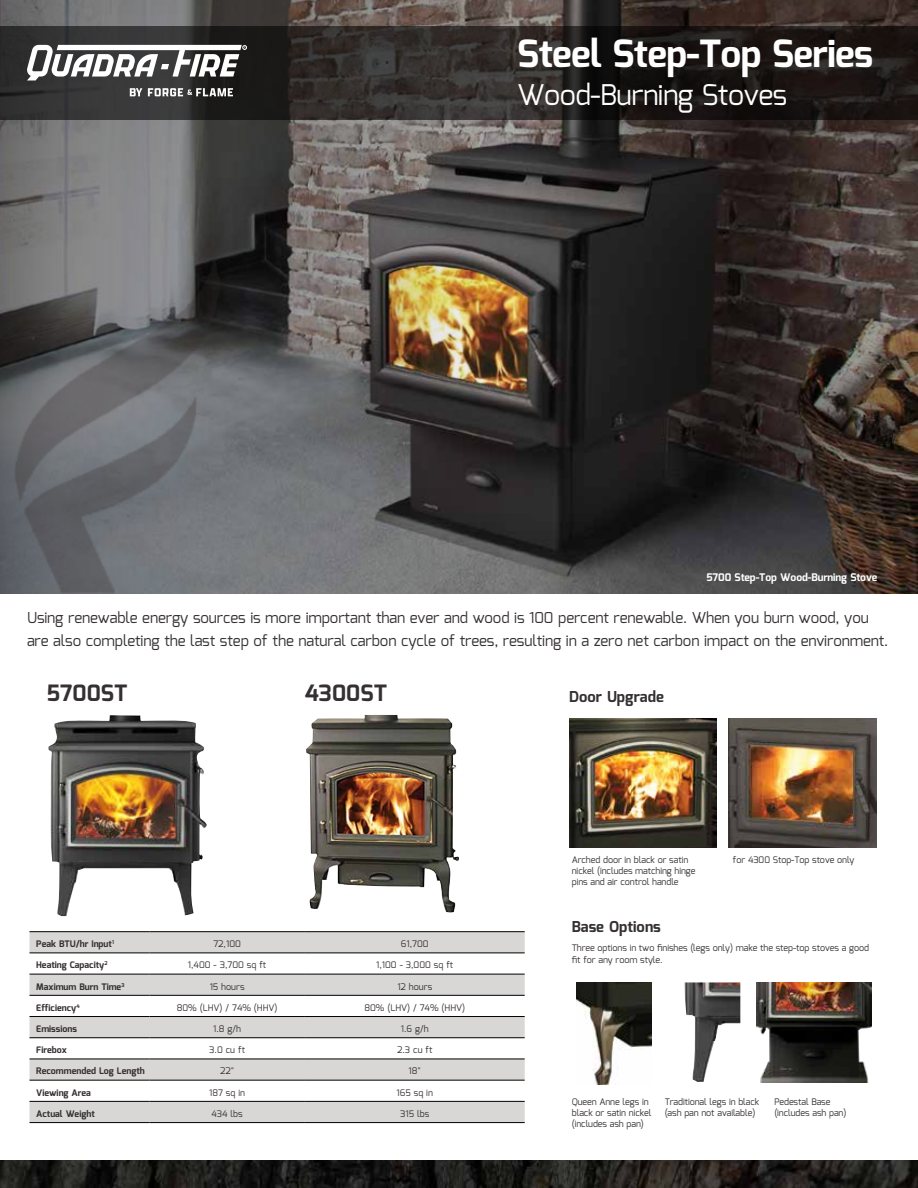
<style>
.page{position:relative;width:918px;height:1188px;background:#fff}
.page>*{position:absolute;margin:0;border:0;box-sizing:border-box;transform-origin:0 0}
.t1{font:700 37.5px "Mina";letter-spacing:-.02em;color:#fff}
.t2{font:28.5px "Mina";letter-spacing:-.02em;color:#fff}
.t3{font:700 22.5px "Mina";color:#353031}
.t4{font:15px/22.5px "Mina";letter-spacing:-.01em;color:#353031}
.t5{font:700 15px "Mina";color:#353031}
.t6{font:700 10.5px "Mina";letter-spacing:-.01em;color:#fff}
.t7{font:9px/10.8px "Mina";letter-spacing:-.01em;color:#353031}
.t8{font:700 9px "Mina";color:#353031}
</style>
<div class="page">
<img style="left:507px;top:0;width:411px;height:594px">
<svg style="left:0;top:0;width:507px;height:594px;background:#66625e"></svg>
<img style="left:0;top:1161px;width:918px;height:27px">
<svg style="left:30px;top:932px;width:495px;height:190px;fill:#d9d6d6"></svg>
<hr style="left:30px;top:931px;width:119px;height:1px;background:#000">
<hr style="left:149px;top:931px;width:156px;height:1px;background:#000">
<hr style="left:305px;top:931px;width:220px;height:1px;background:#000">
<hr style="left:30px;top:953px;width:119px;height:1px;background:#000">
<hr style="left:149px;top:953px;width:156px;height:1px;background:#000">
<hr style="left:305px;top:953px;width:220px;height:1px;background:#000">
<hr style="left:30px;top:974px;width:119px;height:1px;background:#000">
<hr style="left:149px;top:974px;width:156px;height:1px;background:#000">
<hr style="left:305px;top:974px;width:220px;height:1px;background:#000">
<hr style="left:30px;top:995px;width:119px;height:1px;background:#000">
<hr style="left:149px;top:995px;width:156px;height:1px;background:#000">
<hr style="left:305px;top:995px;width:220px;height:1px;background:#000">
<hr style="left:30px;top:1016px;width:119px;height:1px;background:#000">
<hr style="left:149px;top:1016px;width:156px;height:1px;background:#000">
<hr style="left:305px;top:1016px;width:220px;height:1px;background:#000">
<hr style="left:30px;top:1037px;width:119px;height:1px;background:#000">
<hr style="left:149px;top:1037px;width:156px;height:1px;background:#000">
<hr style="left:305px;top:1037px;width:220px;height:1px;background:#000">
<hr style="left:30px;top:1059px;width:119px;height:1px;background:#000">
<hr style="left:149px;top:1059px;width:156px;height:1px;background:#000">
<hr style="left:305px;top:1059px;width:220px;height:1px;background:#000">
<hr style="left:30px;top:1080px;width:119px;height:1px;background:#000">
<hr style="left:149px;top:1080px;width:156px;height:1px;background:#000">
<hr style="left:305px;top:1080px;width:220px;height:1px;background:#000">
<hr style="left:30px;top:1101px;width:119px;height:1px;background:#000">
<hr style="left:30px;top:1122px;width:119px;height:1px;background:#000">
<hr style="left:149px;top:1101px;width:156px;height:1px;background:#000">
<hr style="left:305px;top:1101px;width:220px;height:1px;background:#000">
<hr style="left:149px;top:1122px;width:156px;height:1px;background:#000">
<hr style="left:305px;top:1122px;width:220px;height:1px;background:#000">
<img style="left:306px;top:715px;width:153px;height:198px">
<img style="left:48px;top:715px;width:159px;height:201px">
<svg style="left:0;top:26px;width:918px;height:94px;background:#262322"></svg>
<svg style="left:27px;top:45px;width:220px;height:35px"></svg>
<svg style="left:148px;top:88px;width:85px;height:8px"></svg>
<svg style="left:130px;top:88px;width:12px;height:8px"></svg>
<img style="left:15px;top:257px;width:206px;height:337px">
<img style="left:729px;top:719px;width:147px;height:128px">
<img style="left:569px;top:719px;width:148px;height:128px">
<img style="left:756px;top:982px;width:116px;height:101px">
<img style="left:684px;top:982px;width:56px;height:100px">
<img style="left:577px;top:982px;width:75px;height:102px">
<h1 class="t1" style="left:517px;top:32px;width:357px">Steel Step-Top Series</h1>
<h2 class="t2" style="left:517px;top:76px;width:271px">Wood-Burning Stoves</h2>
<p class="t6" style="left:706px;top:571px;width:173px">5700 Step-Top Wood-Burning Stove</p>
<p class="t4" style="left:27px;top:608px;width:863px">Using renewable energy sources is more important than ever and wood is 100 percent renewable. When you burn wood, you are also completing the last step of the natural carbon cycle of trees, resulting in a zero net carbon impact on the environment.</p>
<h3 class="t3" style="left:47px;top:680px;width:82px">5700ST</h3>
<h3 class="t3" style="left:305px;top:680px;width:84px">4300ST</h3>
<p class="t8" style="left:36px;top:939px;width:79px">Peak BTU/hr Input<sup>1</sup></p>
<p class="t7" style="left:213px;top:939px;width:29px">72,100</p>
<p class="t7" style="left:401px;top:939px;width:29px">61,700</p>
<p class="t8" style="left:36px;top:960px;width:73px">Heating Capacity<sup>2</sup></p>
<p class="t7" style="left:188px;top:961px;width:80px">1,400 - 3,700 sq ft</p>
<p class="t7" style="left:376px;top:961px;width:79px">1,100 - 3,000 sq ft</p>
<p class="t8" style="left:36px;top:981px;width:90px">Maximum Burn Time<sup>3</sup></p>
<p class="t7" style="left:210px;top:982px;width:36px">15 hours</p>
<p class="t7" style="left:397px;top:982px;width:36px">12 hours</p>
<p class="t8" style="left:36px;top:1002px;width:45px">Efficiency<sup>4</sup></p>
<p class="t7" style="left:177px;top:1003px;width:102px">80% (LHV) / 74% (HHV)</p>
<p class="t7" style="left:364px;top:1003px;width:102px">80% (LHV) / 74% (HHV)</p>
<p class="t8" style="left:36px;top:1024px;width:42px">Emissions</p>
<p class="t7" style="left:213px;top:1024px;width:29px">1.8 g/h</p>
<p class="t7" style="left:401px;top:1024px;width:29px">1.6 g/h</p>
<p class="t8" style="left:36px;top:1045px;width:32px">Firebox</p>
<p class="t7" style="left:209px;top:1045px;width:37px">3.0 cu ft</p>
<p class="t7" style="left:397px;top:1045px;width:37px">2.3 cu ft</p>
<p class="t8" style="left:36px;top:1066px;width:110px">Recommended Log Length</p>
<p class="t7" style="left:220px;top:1067px;width:16px">22"</p>
<p class="t7" style="left:409px;top:1067px;width:14px">18"</p>
<p class="t8" style="left:36px;top:1087px;width:56px">Viewing Area</p>
<p class="t7" style="left:209px;top:1088px;width:37px">187 sq in</p>
<p class="t7" style="left:397px;top:1088px;width:38px">165 sq in</p>
<p class="t8" style="left:36px;top:1108px;width:60px">Actual Weight</p>
<p class="t7" style="left:211px;top:1109px;width:33px">434 lbs</p>
<p class="t7" style="left:400px;top:1109px;width:31px">315 lbs</p>
<h3 class="t5" style="left:569px;top:688px;width:96px">Door Upgrade</h3>
<p class="t7" style="left:572px;top:856px;width:125px">Arched door in black or satin nickel (includes matching hinge pins and air control handle</p>
<p class="t7" style="left:733px;top:856px;width:123px">for 4300 Stop-Top stove only</p>
<h3 class="t5" style="left:572px;top:918px;width:91px">Base Options</h3>
<p class="t7" style="left:572px;top:942px;width:299px;line-height:12px">Three options in two finishes (legs only) make the step-top stoves a good fit for any room style.</p>
<p class="t7" style="left:572px;top:1098px;width:81px">Queen Anne legs in black or satin nickel (includes ash pan)</p>
<p class="t7" style="left:665px;top:1098px;width:96px">Traditional legs in black (ash pan not available)</p>
<p class="t7" style="left:774px;top:1098px;width:74px">Pedestal Base (includes ash pan)</p>
</div>
